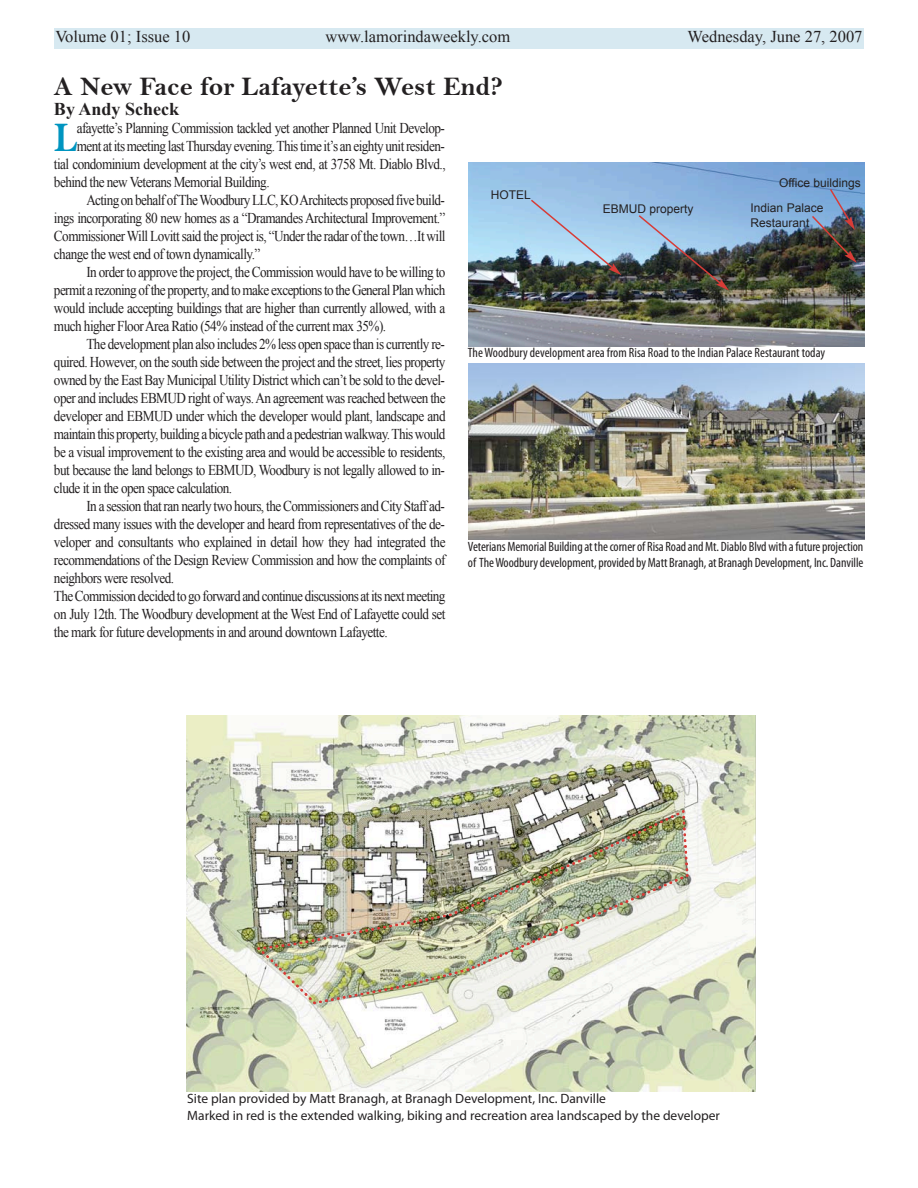
<style>
.page{position:relative;width:918px;height:1188px;background:#fff}
.page>*{position:absolute;margin:0;border:0;box-sizing:border-box;transform-origin:0 0}
.t1{font:42.6px "Bell MT Bold";color:#0095c0;scale:.88 1}
.t2{font:27px "Bell MT Bold";color:#232021}
.t3{font:700 18px "Times New Roman";color:#232021}
.t4{font:16.5px "Times New Roman";color:#232021}
.t5{font:15px "Times New Roman";letter-spacing:-.04em;color:#232021;scale:.88 1}
.t6{font:condensed 13.5px/16.2px "Myriad Pro";letter-spacing:-.005em;color:#232021}
.t7{font:13.5px/16.2px "Myriad Pro";color:#232021}
.t8{font:12px/14.4px "Arial";color:#232021}
</style>
<div class="page">
<div style="left:626px;top:28px;width:238px;height:21px;background:#d7e9f1"></div>
<div style="left:54px;top:28px;width:574px;height:21px;background:#d7e9f1"></div>
<img style="left:186px;top:716px;width:570px;height:376px">
<img style="left:257px;top:810px;width:432px;height:194px">
<img style="left:468px;top:162px;width:396px;height:184px">
<img style="left:468px;top:363px;width:396px;height:177px">
<img style="left:639px;top:215px;width:90px;height:76px">
<svg style="left:531px;top:200px;width:90px;height:75px;background:#98b5cc"></svg>
<img style="left:812px;top:189px;width:45px;height:74px">
<p class="t4" style="left:55px;top:28px;width:136px">Volume 01; Issue 10</p>
<p class="t4" style="left:326px;top:28px;width:186px">www.lamorindaweekly.com</p>
<p class="t4" style="left:688px;top:28px;width:176px">Wednesday, June 27, 2007</p>
<h2 class="t2" style="left:54px;top:73px;width:451px">A New Face for Lafayette’s West End?</h2>
<p class="t3" style="left:54px;top:99px;width:127px">By Andy Scheck</p>
<h1 class="t1" style="left:54px;top:116px;width:28px">L</h1>
<p class="t5" style="left:77px;top:120px;width:420px">afayette’s Planning Commission tackled yet another Planned Unit Develop-</p>
<p class="t5" style="left:77px;top:138px;width:420px">ment at its meeting last Thursday evening. This time it’s an eighty unit residen-</p>
<p class="t5" style="left:54px;top:156px;width:447px">tial condominium development at the city’s west end, at 3758 Mt. Diablo Blvd.,</p>
<p class="t5" style="left:54px;top:174px;width:247px">behind the new Veterans Memorial Building.</p>
<p class="t5" style="left:86px;top:192px;width:409px">Acting on behalf of The Woodbury LLC, KO Architects proposed five build-</p>
<p class="t5" style="left:54px;top:210px;width:446px">ings incorporating 80 new homes as a “Dramandes Architectural Improvement.”</p>
<p class="t5" style="left:54px;top:228px;width:446px">Commissioner Will Lovitt said the project is, “Under the radar of the town…It will</p>
<p class="t5" style="left:54px;top:246px;width:236px">change the west end of town dynamically.”</p>
<p class="t5" style="left:86px;top:264px;width:410px">In order to approve the project, the Commission would have to be willing to</p>
<p class="t5" style="left:54px;top:282px;width:446px">permit a rezoning of the property, and to make exceptions to the General Plan which</p>
<p class="t5" style="left:54px;top:300px;width:446px">would include accepting buildings that are higher than currently allowed, with a</p>
<p class="t5" style="left:54px;top:318px;width:379px">much higher Floor Area Ratio (54% instead of the current max 35%).</p>
<p class="t5" style="left:86px;top:336px;width:409px">The development plan also includes 2% less open space than is currently re-</p>
<p class="t5" style="left:54px;top:354px;width:446px">quired. However, on the south side between the project and the street, lies property</p>
<p class="t5" style="left:54px;top:372px;width:446px">owned by the East Bay Municipal Utility District which can’t be sold to the devel-</p>
<p class="t5" style="left:54px;top:390px;width:446px">oper and includes EBMUD right of ways. An agreement was reached between the</p>
<p class="t5" style="left:54px;top:408px;width:447px">developer and EBMUD under which the developer would plant, landscape and</p>
<p class="t5" style="left:54px;top:426px;width:446px">maintain this property, building a bicycle path and a pedestrian walkway. This would</p>
<p class="t5" style="left:54px;top:444px;width:446px">be a visual improvement to the existing area and would be accessible to residents,</p>
<p class="t5" style="left:54px;top:462px;width:446px">but because the land belongs to EBMUD, Woodbury is not legally allowed to in-</p>
<p class="t5" style="left:54px;top:480px;width:204px">clude it in the open space calculation.</p>
<p class="t5" style="left:86px;top:498px;width:409px">In a session that ran nearly two hours, the Commissioners and City Staff ad-</p>
<p class="t5" style="left:54px;top:516px;width:446px">dressed many issues with the developer and heard from representatives of the de-</p>
<p class="t5" style="left:54px;top:534px;width:446px">veloper and consultants who explained in detail how they had integrated the</p>
<p class="t5" style="left:54px;top:552px;width:446px">recommendations of the Design Review Commission and how the complaints of</p>
<p class="t5" style="left:54px;top:570px;width:138px">neighbors were resolved.</p>
<p class="t5" style="left:54px;top:588px;width:446px">The Commission decided to go forward and continue discussions at its next meeting</p>
<p class="t5" style="left:54px;top:606px;width:446px">on July 12th. The Woodbury development at the West End of Lafayette could set</p>
<p class="t5" style="left:54px;top:624px;width:381px">the mark for future developments in and around downtown Lafayette.</p>
<p class="t8" style="left:491px;top:188px;width:42px">HOTEL</p>
<p class="t8" style="left:603px;top:202px;width:92px">EBMUD property</p>
<p class="t8" style="left:779px;top:176px;width:83px">Office buildings</p>
<p class="t8" style="left:751px;top:201px;width:74px">Indian Palace<br>Restaurant</p>
<p class="t6" style="left:468px;top:345px;width:359px">The Woodbury development area from Risa Road to the Indian Palace Restaurant today</p>
<p class="t6" style="left:468px;top:539px;width:397px">Veterians Memorial Building at the corner of Risa Road and Mt. Diablo Blvd with a future projection of The Woodbury development, provided by Matt Branagh, at Branagh Development, Inc. Danville</p>
<p class="t7" style="left:187px;top:1092px;width:534px">Site plan provided by Matt Branagh, at Branagh Development, Inc. Danville<br>Marked in red is the extended walking, biking and recreation area landscaped by the developer</p>
</div>
